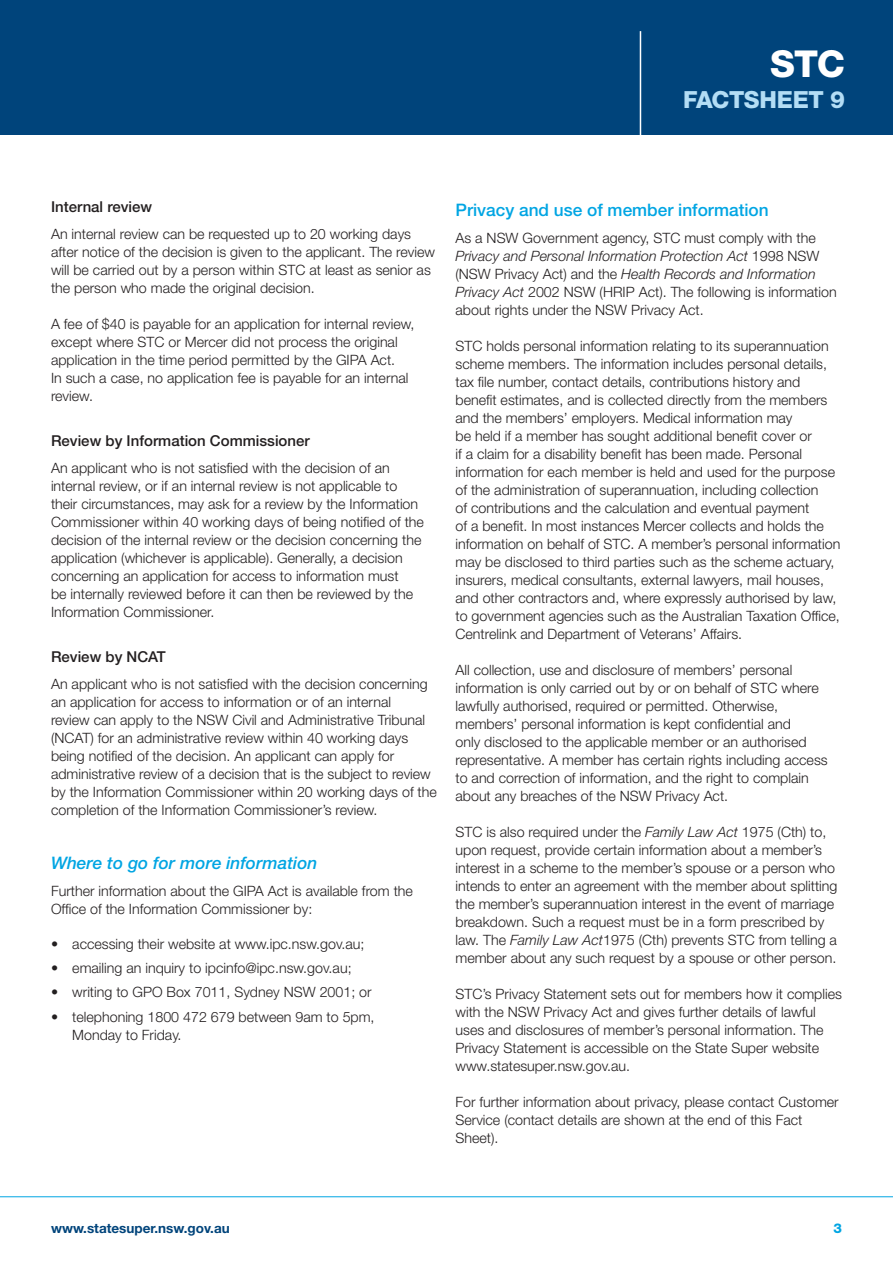
<style>
.page{position:relative;width:893px;height:1263px;background:#fff}
.page>*{position:absolute;margin:0;border:0;box-sizing:border-box;transform-origin:0 0}
.t1{font:800 37.2px "Helvetica Neue LT Std";color:#fff}
.t2{font:800 23.7px "Helvetica Neue LT Std";letter-spacing:-.015em;color:#b3ddf5}
.Heading_1{font:500 17.25px "Helvetica Neue LT";color:#00a5e3}
.Heading_1-2{font:italic 500 17.25px "Helvetica Neue LT";color:#00a5e3}
.Heading_2{font:500 15px "Helvetica Neue LT";color:#231f20}
.Body{font:300 14.25px/18px "Helvetica Neue LT Std";color:#231f20}
.Bullet_level_1{font:300 14.25px/18px "Helvetica Neue LT Std";color:#231f20}
.t3{font:700 13.5px "Helvetica Neue LT Std";color:#00447b}
.t4{font:800 13.5px "Helvetica Neue LT Std";color:#00a5e3}
.s1{font-family:"Helvetica Neue LT";font-style:italic}
</style>
<div class="page">
<hr style="left:0;top:1196px;width:893px;height:1px;background:#00a5e3">
<div style="left:0;top:0;width:893px;height:135px;background:#00447b"></div>
<hr style="left:640px;top:31px;width:1px;height:104px;background:#fff">
<h1 class="t1" style="left:770px;top:41px;width:76px">STC</h1>
<h2 class="t2" style="left:683px;top:85px;width:164px">FACTSHEET 9</h2>
<p class="Heading_2" style="left:51px;top:197px;width:103px">Internal review</p>
<p class="Body" style="left:51px;top:224px;width:386px">An internal review can be requested up to 20 working days after notice of the decision is given to the applicant. The review will be carried out by a person within STC at least as senior as the person who made the original decision.</p>
<p class="Body" style="left:51px;top:314px;width:365px">A fee of $40 is payable for an application for internal review, except where STC or Mercer did not process the original application in the time period permitted by the GIPA Act.<br>In such a case, no application fee is payable for an internal review.</p>
<p class="Heading_2" style="left:51px;top:431px;width:260px">Review by Information Commissioner</p>
<p class="Body" style="left:51px;top:458px;width:374px">An applicant who is not satisfied with the decision of an internal review, or if an internal review is not applicable to their circumstances, may ask for a review by the Information Commissioner within 40 working days of being notified of the decision of the internal review or the decision concerning the application (whichever is applicable). Generally, a decision concerning an application for access to information must<br>be internally reviewed before it can then be reviewed by the Information Commissioner.</p>
<p class="Heading_2" style="left:51px;top:647px;width:116px">Review by NCAT</p>
<p class="Body" style="left:51px;top:674px;width:387px">An applicant who is not satisfied with the decision concerning an application for access to information or of an internal<br>review can apply to the NSW Civil and Administrative Tribunal (NCAT) for an administrative review within 40 working days being notified of the decision. An applicant can apply for administrative review of a decision that is the subject to review by the Information Commissioner within 20 working days of the completion of the Information Commissioner’s review.</p>
<p class="Heading_1-2" style="left:51px;top:852px;width:268px">Where to go for more information</p>
<p class="Body" style="left:51px;top:881px;width:363px">Further information about the GIPA Act is available from the<br>Office of the Information Commissioner by:</p>
<p class="Bullet_level_1" style="left:51px;top:934px;width:315px">• accessing their website at www.ipc.nsw.gov.au;</p>
<p class="Bullet_level_1" style="left:51px;top:959px;width:302px">• emailing an inquiry to ipcinfo@ipc.nsw.gov.au;</p>
<p class="Bullet_level_1" style="left:51px;top:983px;width:322px">• writing to GPO Box 7011, Sydney NSW 2001; or</p>
<p class="Bullet_level_1" style="left:72px;top:1007px;width:304px;text-indent:-21px">• telephoning 1800 472 679 between 9am to 5pm,<br>Monday to Friday.</p>
<p class="Heading_1" style="left:455px;top:200px;width:315px">Privacy and use of member information</p>
<p class="Body" style="left:455px;top:229px;width:383px">As a NSW Government agency, STC must comply with the <span class="s1">Privacy and Personal Information Protection Act</span> 1998 NSW (NSW Privacy Act) and the <span class="s1">Health Records and Information Privacy Act</span> 2002 NSW (HRIP Act). The following is information about rights under the NSW Privacy Act.</p>
<p class="Body" style="left:455px;top:337px;width:386px">STC holds personal information relating to its superannuation scheme members. The information includes personal details, tax file number, contact details, contributions history and benefit estimates, and is collected directly from the members and the members’ employers. Medical information may<br>be held if a member has sought additional benefit cover or<br>if a claim for a disability benefit has been made. Personal information for each member is held and used for the purpose of the administration of superannuation, including collection<br>of contributions and the calculation and eventual payment<br>of a benefit. In most instances Mercer collects and holds the information on behalf of STC. A member’s personal information may be disclosed to third parties such as the scheme actuary, insurers, medical consultants, external lawyers, mail houses, and other contractors and, where expressly authorised by law, to government agencies such as the Australian Taxation Office, Centrelink and Department of Veterans’ Affairs.</p>
<p class="Body" style="left:455px;top:661px;width:374px">All collection, use and disclosure of members’ personal information is only carried out by or on behalf of STC where lawfully authorised, required or permitted. Otherwise, members’ personal information is kept confidential and<br>only disclosed to the applicable member or an authorised representative. A member has certain rights including access to and correction of information, and the right to complain about any breaches of the NSW Privacy Act.</p>
<p class="Body" style="left:455px;top:823px;width:383px">STC is also required under the <span class="s1">Family Law Act</span> 1975 (Cth) to, upon request, provide certain information about a member’s interest in a scheme to the member’s spouse or a person who intends to enter an agreement with the member about splitting the member’s superannuation interest in the event of marriage breakdown. Such a request must be in a form prescribed by law. The <span class="s1">Family Law Act</span>1975 (Cth) prevents STC from telling a member about any such request by a spouse or other person.</p>
<p class="Body" style="left:455px;top:985px;width:388px">STC’s Privacy Statement sets out for members how it complies with the NSW Privacy Act and gives further details of lawful uses and disclosures of member’s personal information. The Privacy Statement is accessible on the State Super website www.statesuper.nsw.gov.au.</p>
<p class="Body" style="left:455px;top:1093px;width:385px">For further information about privacy, please contact Customer<br>Service (contact details are shown at the end of this Fact<br>Sheet).</p>
<p class="t3" style="left:51px;top:1220px;width:180px">www.statesuper.nsw.gov.au</p>
<p class="t4" style="left:833px;top:1220px;width:10px">3</p>
</div>
